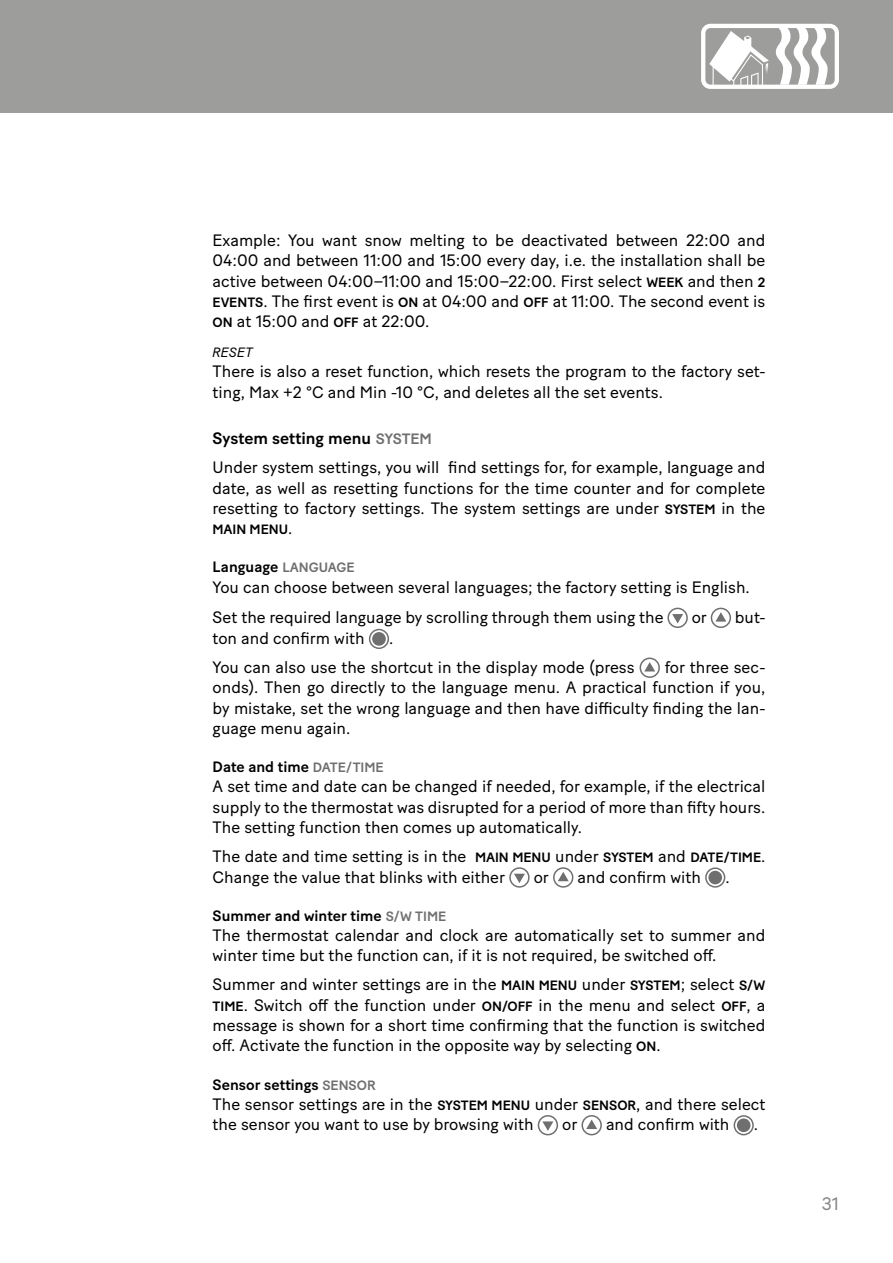
<style>
.page{position:relative;width:893px;height:1263px;background:#fff}
.page>*{position:absolute;margin:0;border:0;box-sizing:border-box;transform-origin:0 0}
.t1{font:18px "Baton Turbo";color:#878787}
.t2{font:16.5px/20.4px "Baton Turbo";color:#000}
.t3{font:500 15px "Baton Turbo";color:#000}
.t4{font:500 13.5px "Baton Turbo";color:#000}
.t5{font:italic 13.5px "Baton Turbo";color:#000}
.s1{font-weight:500;font-size:13.5px}
.s2{font-weight:500}
.s3{font-weight:500;font-size:15px;color:#706f6f}
.s4{font-weight:400;font-size:16.5px}
.s5{font-size:13.5px;color:#706f6f}
</style>
<div class="page">
<div style="left:0;top:0;width:893px;height:113px;background:#9d9d9c"></div>
<div style="left:667px;top:608px;width:21px;height:20px;border:2px solid #706f6f;border-radius:50%"></div>
<svg style="left:672px;top:614px;width:11px;height:9px"></svg>
<div style="left:711px;top:608px;width:20px;height:20px;border:2px solid #706f6f;border-radius:50%"></div>
<svg style="left:715px;top:612px;width:11px;height:10px"></svg>
<div style="left:369px;top:629px;width:20px;height:20px;border:2px solid #706f6f;border-radius:50%"></div>
<div style="left:372px;top:632px;width:14px;height:14px;background:#706f6f;border-radius:50%"></div>
<div style="left:640px;top:657px;width:20px;height:21px;border:2px solid #706f6f;border-radius:50%"></div>
<svg style="left:644px;top:662px;width:11px;height:9px"></svg>
<div style="left:509px;top:867px;width:21px;height:21px;border:2px solid #706f6f;border-radius:50%"></div>
<svg style="left:514px;top:874px;width:11px;height:9px"></svg>
<div style="left:553px;top:867px;width:20px;height:21px;border:2px solid #706f6f;border-radius:50%"></div>
<svg style="left:558px;top:872px;width:11px;height:9px"></svg>
<div style="left:705px;top:867px;width:20px;height:21px;border:2px solid #706f6f;border-radius:50%"></div>
<div style="left:708px;top:871px;width:14px;height:13px;background:#706f6f;border-radius:50%"></div>
<div style="left:538px;top:1115px;width:20px;height:20px;border:2px solid #706f6f;border-radius:50%"></div>
<svg style="left:542px;top:1121px;width:11px;height:10px"></svg>
<div style="left:581px;top:1115px;width:21px;height:20px;border:2px solid #706f6f;border-radius:50%"></div>
<svg style="left:586px;top:1119px;width:11px;height:10px"></svg>
<div style="left:734px;top:1115px;width:20px;height:20px;border:2px solid #706f6f;border-radius:50%"></div>
<div style="left:737px;top:1118px;width:13px;height:14px;background:#706f6f;border-radius:50%"></div>
<div style="left:701px;top:24px;width:138px;height:65px;border:4px solid #fff;border-radius:7px"></div>
<svg style="left:776px;top:28px;width:51px;height:57px"></svg>
<svg style="left:709px;top:31px;width:60px;height:58px"></svg>
<p class="t2" style="left:213px;top:228px;width:554px;text-align:justify">Example: You want snow melting to be deactivated between 22:00 and 04:00 and between 11:00 and 15:00 every day, i.e. the installation shall be active between 04:00–11:00 and 15:00–22:00. First select <span class="s1">WEEK</span> and then <span class="s1">2<br>EVENTS</span>. The first event is <span class="s1">ON</span> at 04:00 and <span class="s1">OFF</span> at 11:00. The second event is <span class="s1">ON</span> at 15:00 and <span class="s1">OFF</span> at 22:00.</p>
<p class="t5" style="left:213px;top:342px;width:42px">RESET</p>
<p class="t2" style="left:213px;top:360px;width:554px">There is also a reset function, which resets the program to the factory set&shy;ting, Max +2 °C and Min -10 °C, and deletes all the set events.</p>
<p class="t2" style="left:213px;top:422px;width:554px;line-height:29px"><span class="s2">System setting menu</span> <span class="s3">SYSTEM<br></span>Under system settings, you will find settings for, for example, language and</p>
<p class="t2" style="left:213px;top:476px;width:554px">date, as well as resetting functions for the time counter and for complete resetting to factory settings. The system settings are under <span class="s1">SYSTEM</span> in the</p>
<p class="t4" style="left:213px;top:519px;width:81px">MAIN MENU<span class="s4">.</span></p>
<p class="t3" style="left:213px;top:556px;width:144px">Language <span class="s5">LANGUAGE</span></p>
<p class="t2" style="left:213px;top:571px;width:539px;line-height:29.5px">You can choose between several languages; the factory setting is English.<br>Set the required language by scrolling through them using the</p>
<p class="t2" style="left:692px;top:605px;width:17px">or</p>
<p class="t2" style="left:735px;top:605px;width:32px">but-</p>
<p class="t2" style="left:213px;top:626px;width:154px">ton and confirm with</p>
<p class="t2" style="left:213px;top:622px;width:423px;line-height:29px;text-indent:176px">.<br>You can also use the shortcut in the display mode (press</p>
<p class="t2" style="left:213px;top:655px;width:554px;text-align:justify;text-indent:452px">for three sec&shy;onds). Then go directly to the language menu. A practical function if you, by mistake, set the wrong language and then have difficulty finding the lan&shy;guage menu again.</p>
<p class="t3" style="left:213px;top:755px;width:173px">Date and time <span class="s5">DATE/TIME</span></p>
<p class="t2" style="left:213px;top:775px;width:554px;text-align:justify">A set time and date can be changed if needed, for example, if the electrical supply to the thermostat was disrupted for a period of more than fifty hours.<br>The setting function then comes up automatically.</p>
<p class="t2" style="left:213px;top:844px;width:554px">The date and time setting is in the <span class="s1">MAIN MENU</span> under <span class="s1">SYSTEM</span> and <span class="s1">DATE/TIME</span>.<br>Change the value that blinks with either</p>
<p class="t2" style="left:534px;top:865px;width:17px">or</p>
<p class="t2" style="left:578px;top:865px;width:125px">and confirm with</p>
<p class="t2" style="left:725px;top:865px;width:6px">.</p>
<p class="t3" style="left:213px;top:904px;width:235px">Summer and winter time <span class="s5">S/W TIME</span></p>
<p class="t2" style="left:213px;top:923px;width:554px">The thermostat calendar and clock are automatically set to summer and winter time but the function can, if it is not required, be switched off.</p>
<p class="t2" style="left:213px;top:973px;width:554px;text-align:justify">Summer and winter settings are in the <span class="s1">MAIN MENU</span> under <span class="s1">SYSTEM</span>; select <span class="s1">S/W TIME</span>. Switch off the function under <span class="s1">ON/OFF</span> in the menu and select <span class="s1">OFF</span>, a message is shown for a short time confirming that the function is switched off. Activate the function in the opposite way by selecting <span class="s1">ON</span>.</p>
<p class="t3" style="left:213px;top:1073px;width:165px">Sensor settings <span class="s5">SENSOR</span></p>
<p class="t2" style="left:213px;top:1092px;width:554px">The sensor settings are in the <span class="s1">SYSTEM MENU</span> under <span class="s1">SENSOR</span>, and there select the sensor you want to use by browsing with</p>
<p class="t2" style="left:562px;top:1113px;width:17px">or</p>
<p class="t2" style="left:606px;top:1113px;width:125px">and confirm with</p>
<p class="t2" style="left:754px;top:1113px;width:6px">.</p>
<p class="t1" style="left:822px;top:1189px;width:19px">31</p>
</div>
